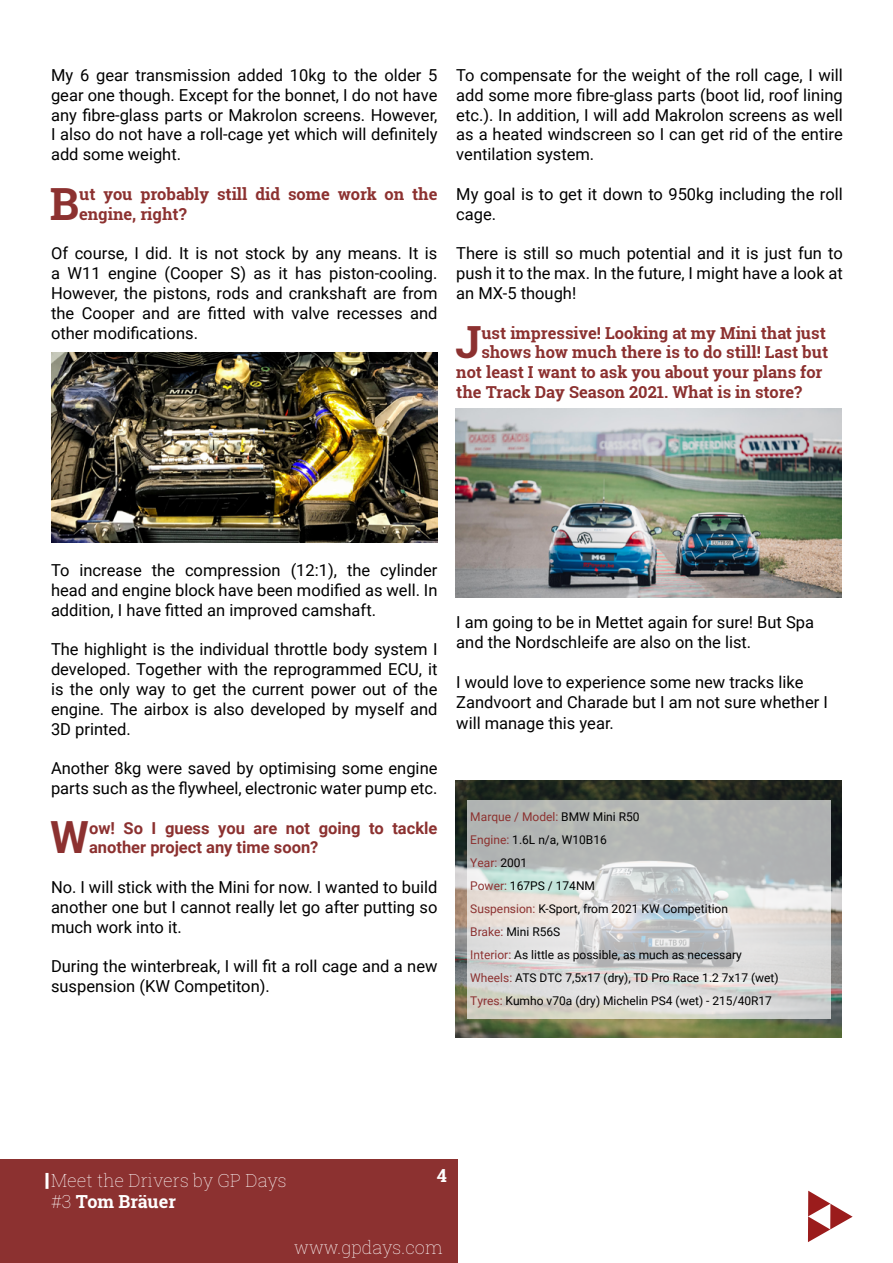
<style>
.page{position:relative;width:893px;height:1263px;background:#fff}
.page>*{position:absolute;margin:0;border:0;box-sizing:border-box;transform-origin:0 0}
.t1{font:700 44.4px "Roboto Slab";color:#8c3130}
.t2{font:700 44.4px "Roboto";color:#8c3130}
.t3{font:100 18px/21.6px "Roboto Slab";color:#fff}
.t4{font:700 18px "Roboto Slab";color:#fff}
.t5{font:16.5px/19.8px "Roboto";color:#000;text-align:justify}
.t6{font:700 16.5px/19.8px "Roboto Slab";color:#8c3130}
.t7{font:700 16.5px/19.8px "Roboto";color:#8c3130}
.t8{font:12px/23px "Roboto";color:#000}
.s1{color:#8c3130}
.s2{font-weight:700}
</style>
<div class="page">
<div style="left:0;top:1159px;width:457px;height:104px;background:#8c3130"></div>
<hr style="left:45px;top:1173px;width:3px;height:16px;background:#fff">
<svg style="left:808px;top:1191px;width:45px;height:51px"></svg>
<img style="left:51px;top:353px;width:386px;height:189px">
<img style="left:455px;top:408px;width:387px;height:189px">
<img style="left:455px;top:780px;width:386px;height:258px">
<svg style="left:467px;top:799px;width:363px;height:219px;background:#caccca"></svg>
<p class="t5" style="left:51px;top:65px;width:388px">My 6 gear transmission added 10kg to the older 5 gear one though. Except for the bonnet, I do not have any fibre-glass parts or Makrolon screens. However, I also do not have a roll-cage yet which will definitely add some weight.</p>
<h1 class="t1" style="left:50px;top:173px;width:31px">B</h1>
<p class="t6" style="left:79px;top:184px;width:360px">ut you probably still did some work on the engine, right?</p>
<p class="t5" style="left:51px;top:243px;width:388px">Of course, I did. It is not stock by any means. It is a W11 engine (Cooper S) as it has piston-cooling.<br>However, the pistons, rods and crankshaft are from the Cooper and are fitted with valve recesses and other modifications.</p>
<p class="t5" style="left:456px;top:65px;width:388px">To compensate for the weight of the roll cage, I will add some more fibre-glass parts (boot lid, roof lining etc.). In addition, I will add Makrolon screens as well as a heated windscreen so I can get rid of the entire ventilation system.</p>
<p class="t5" style="left:456px;top:183px;width:388px">My goal is to get it down to 950kg including the roll cage.</p>
<p class="t5" style="left:456px;top:243px;width:388px">There is still so much potential and it is just fun to push it to the max. In the future, I might have a look at an MX-5 though!</p>
<h1 class="t1" style="left:455px;top:312px;width:27px">J</h1>
<p class="t6" style="left:481px;top:322px;width:346px">ust impressive! Looking at my Mini that just</p>
<p class="t6" style="left:481px;top:342px;width:348px">shows how much there is to do still! Last but</p>
<p class="t6" style="left:456px;top:362px;width:368px">not least I want to ask you about your plans for</p>
<p class="t6" style="left:456px;top:382px;width:347px">the Track Day Season 2021. What is in store?</p>
<p class="t5" style="left:51px;top:560px;width:388px">To increase the compression (12:1), the cylinder head and engine block have been modified as well. In addition, I have fitted an improved camshaft.</p>
<p class="t5" style="left:51px;top:639px;width:388px">The highlight is the individual throttle body system I developed. Together with the reprogrammed ECU, it is the only way to get the current power out of the engine. The airbox is also developed by myself and 3D printed.</p>
<p class="t5" style="left:51px;top:758px;width:388px">Another 8kg were saved by optimising some engine parts such as the flywheel, electronic water pump etc.</p>
<h1 class="t2" style="left:50px;top:806px;width:40px">W</h1>
<p class="t7" style="left:89px;top:817px;width:350px">ow! So I guess you are not going to tackle another project any time soon?</p>
<p class="t5" style="left:51px;top:876px;width:388px">No. I will stick with the Mini for now. I wanted to build another one but I cannot really let go after putting so much work into it.</p>
<p class="t5" style="left:51px;top:956px;width:388px">During the winterbreak, I will fit a roll cage and a new suspension (KW Competiton).</p>
<p class="t5" style="left:456px;top:612px;width:359px">I am going to be in Mettet again for sure! But Spa and the Nordschleife are also on the list.</p>
<p class="t5" style="left:456px;top:671px;width:373px">I would love to experience some new tracks like<br>Zandvoort and Charade but I am not sure whether I</p>
<p class="t5" style="left:456px;top:713px;width:159px">will manage this year.</p>
<p class="t8" style="left:470px;top:805px;width:310px"><span class="s1">Marque / Model:</span> BMW Mini R50<br><span class="s1">Engine:</span> 1.6L n/a, W10B16<br><span class="s1">Year:</span> 2001<br><span class="s1">Power:</span> 167PS / 174NM<br><span class="s1">Suspension:</span> K-Sport, from 2021 KW Competition<br><span class="s1">Brake:</span> Mini R56S<br><span class="s1">Interior:</span> As little as possible, as much as necessary <span class="s1">Wheels:</span> ATS DTC 7,5x17 (dry), TD Pro Race 1.2 7x17 (wet)<br><span class="s1">Tyres:</span> Kumho v70a (dry) Michelin PS4 (wet) - 215/40R17</p>
<p class="t3" style="left:51px;top:1169px;width:237px">Meet the Drivers by GP Days #3 <span class="s2">Tom Bräuer</span></p>
<p class="t4" style="left:437px;top:1162px;width:12px">4</p>
<p class="t3" style="left:294px;top:1236px;width:150px">www.gpdays.com</p>
</div>
